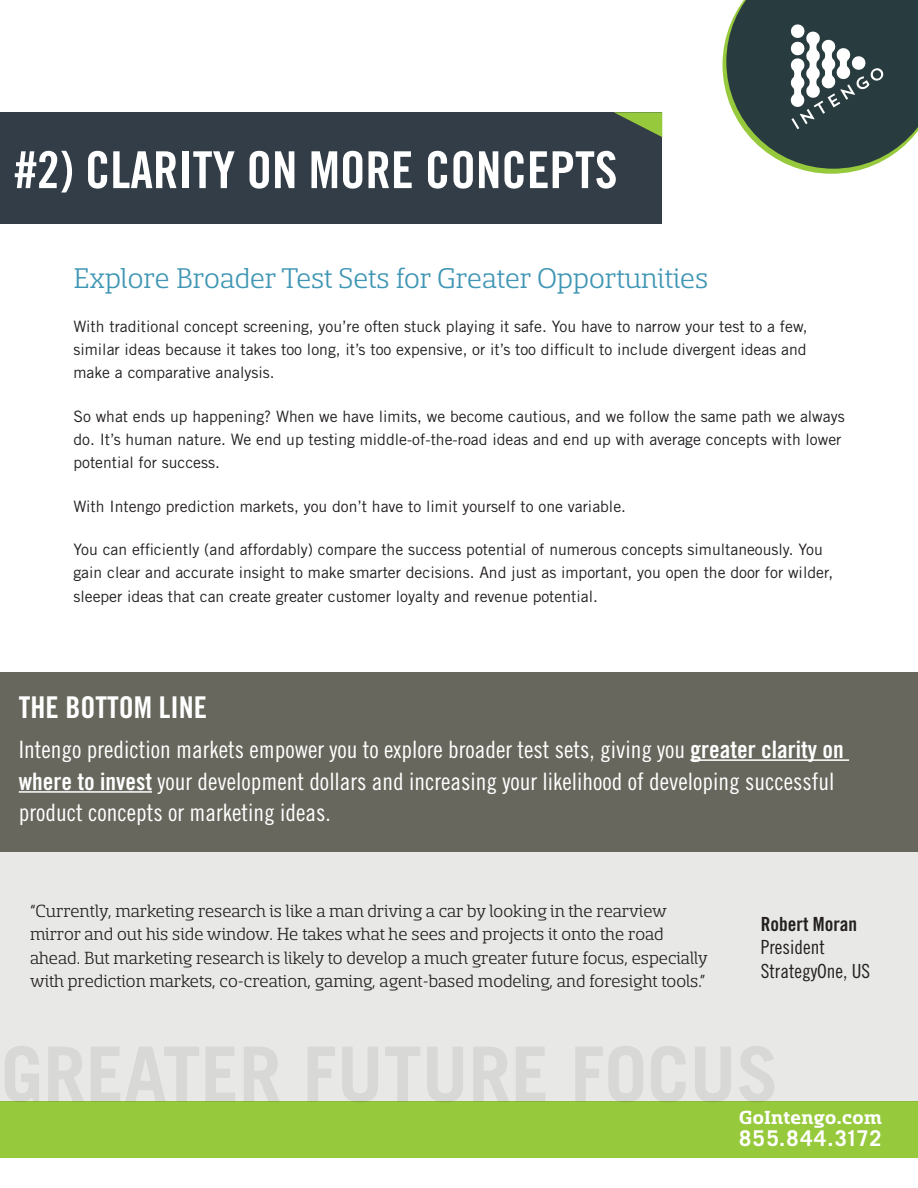
<style>
.page{position:relative;width:918px;height:1188px;background:#fff}
.page>*{position:absolute;margin:0;border:0;box-sizing:border-box;transform-origin:0 0}
.t1{font:51px "Trade Gothic Bold Cond Twenty";color:#fff}
.t2{font:31.5px "Sancoale Slab Norm";color:#3f96b4}
.t3{font:30px "Trade Gothic Bold Cond Twenty";color:#fff}
.t4{font:24px/31.8px "Trade Gothic Cond Eighteen";color:#fff}
.t5{font:700 21.75px "Trade Gothic";letter-spacing:.08em;color:#fff}
.t6{font:700 21px "Sancoale Slab Norm";letter-spacing:.02em;color:#fff}
.t7{font:19.5px/23.4px "Sancoale Slab Norm";color:#231f20}
.t8{font:19.5px/23.4px "Trade Gothic Cond Eighteen";color:#231f20}
.t9{font:19.5px "Trade Gothic Bold Cond Twenty";color:#231f20}
.t10{font:15.75px/23.2px "Trade Gothic";color:#231f20}
.s1{font-family:"Trade Gothic Bold Cond Twenty"}
</style>
<div class="page">
<div style="left:0;top:1102px;width:918px;height:56px;background:#96c93c"></div>
<svg style="left:723px;top:0;width:195px;height:174px"></svg>
<div style="left:0;top:112px;width:662px;height:112px;background:#323d47"></div>
<svg style="left:614px;top:112px;width:48px;height:25px"></svg>
<div style="left:0;top:672px;width:918px;height:180px;background:#67675d"></div>
<hr style="left:691px;top:759px;width:158px;height:2px;background:#fff">
<hr style="left:19px;top:791px;width:133px;height:2px;background:#fff">
<div style="left:0;top:852px;width:918px;height:250px;background:#e8e8e6"></div>
<h1 class="t1" style="left:14px;top:139px;width:605px">#2) CLARITY ON MORE CONCEPTS</h1>
<h2 class="t2" style="left:73px;top:263px;width:636px">Explore Broader Test Sets for Greater Opportunities</h2>
<p class="t10" style="left:73px;top:314px;width:736px;text-align:justify">With traditional concept screening, you’re often stuck playing it safe. You have to narrow your test to a few, similar ideas because it takes too long, it’s too expensive, or it’s too difficult to include divergent ideas and make a comparative analysis.</p>
<p class="t10" style="left:73px;top:404px;width:773px">So what ends up happening? When we have limits, we become cautious, and we follow the same path we always do. It’s human nature. We end up testing middle-of-the-road ideas and end up with average concepts with lower potential for success.</p>
<p class="t10" style="left:73px;top:494px;width:554px">With Intengo prediction markets, you don’t have to limit yourself to one variable.</p>
<p class="t10" style="left:73px;top:538px;width:761px">You can efficiently (and affordably) compare the success potential of numerous concepts simultaneously. You gain clear and accurate insight to make smarter decisions. And just as important, you open the door for wilder, sleeper ideas that can create greater customer loyalty and revenue potential.</p>
<h3 class="t3" style="left:19px;top:689px;width:190px">THE BOTTOM LINE</h3>
<p class="t4" style="left:19px;top:733px;width:827px">Intengo prediction markets empower you to explore broader test sets, giving you <span class="s1">greater clarity on where to invest</span> your development dollars and increasing your likelihood of developing successful product concepts or marketing ideas.</p>
<p class="t7" style="left:30px;top:899px;width:679px">“Currently, marketing research is like a man driving a car by looking in the rearview mirror and out his side window. He takes what he sees and projects it onto the road ahead. But marketing research is likely to develop a much greater future focus, especially with prediction markets, co-creation, gaming, agent-based modeling, and foresight tools.”</p>
<p class="t9" style="left:761px;top:912px;width:98px">Robert Moran</p>
<p class="t8" style="left:761px;top:935px;width:111px">President<br>StrategyOne, US</p>
<h3 class="t6" style="left:739px;top:1107px;width:144px">GoIntengo.com</h3>
<h3 class="t5" style="left:739px;top:1125px;width:144px">855.844.3172</h3>
</div>
